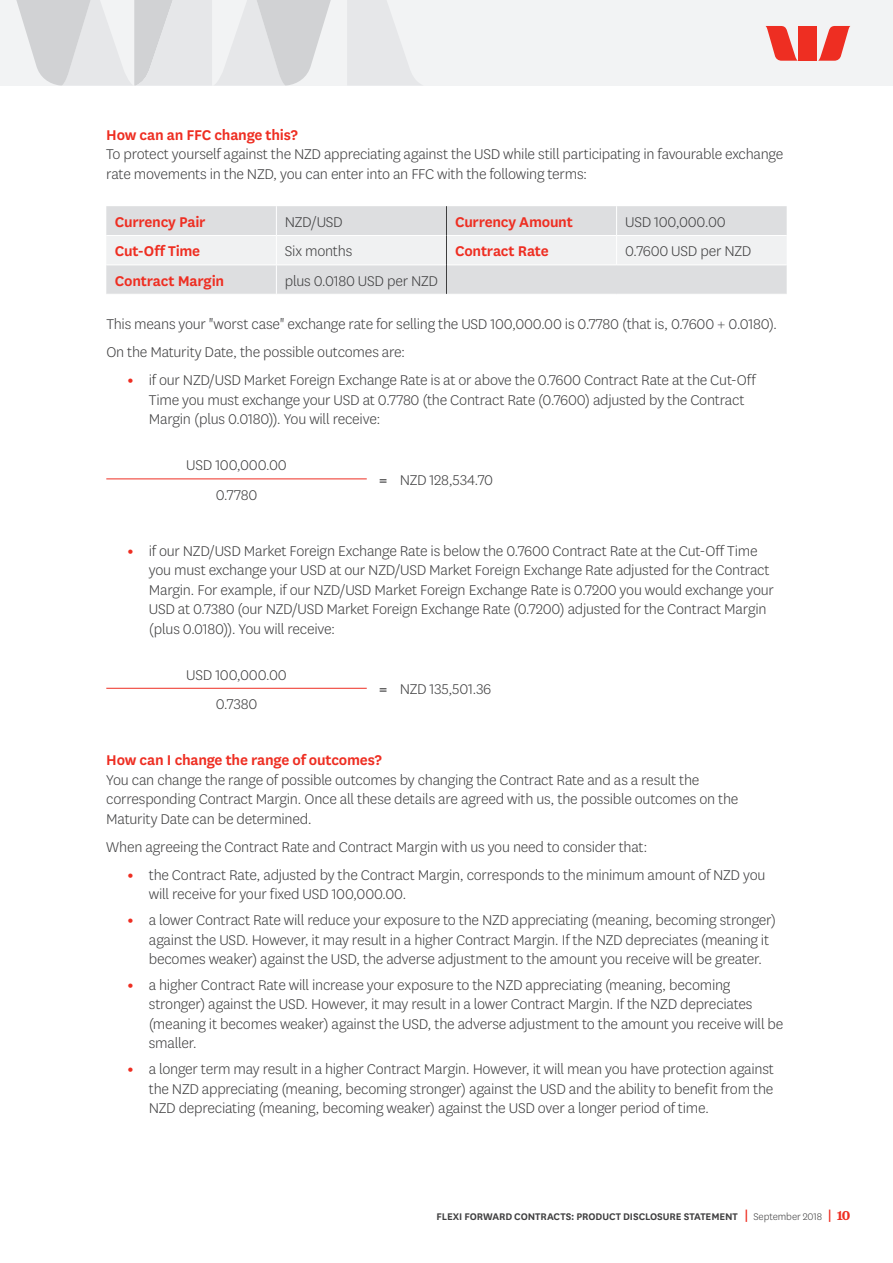
<style>
.page{position:relative;width:893px;height:1263px;background:#fff}
.page>*{position:absolute;margin:0;border:0;box-sizing:border-box;transform-origin:0 0}
.t1{font:300 16.5px/19.5px "National LF";letter-spacing:-.015em;color:#3e3e3f}
.t2{font:600 16.5px "National LF";letter-spacing:-.015em;color:#ee2e22}
.t3{font:600 11.25px "National LF";letter-spacing:-.005em;color:#3e3e3f}
.s1{font-weight:800;color:#ee2e22}
.s2{font-weight:600}
.s3{font-family:"Tiempos Text";font-size:13.5px;color:#ee2e22}
.s4{font-weight:300}
.s5{font-family:"Tiempos Text";font-size:12.75px;color:#ee2e22}
</style>
<div class="page">
<div style="left:0;top:0;width:893px;height:86px;background:#f2f3f4"></div>
<svg style="left:16px;top:0;width:405px;height:86px"></svg>
<svg style="left:818px;top:26px;width:32px;height:35px"></svg>
<svg style="left:765px;top:26px;width:33px;height:35px"></svg>
<div style="left:799px;top:26px;width:18px;height:35px;background:#ee2e22"></div>
<svg style="left:106px;top:206px;width:681px;height:88px"></svg>
<hr style="left:106px;top:478px;width:261px;height:1px;background:#ee2e22">
<hr style="left:106px;top:688px;width:261px;height:1px;background:#ee2e22">
<p class="t2" style="left:106px;top:123px;width:193px">How can an FFC change this?</p>
<p class="t1" style="left:106px;top:144px;width:679px">To protect yourself against the NZD appreciating against the USD while still participating in favourable exchange rate movements in the NZD, you can enter into an FFC with the following terms:</p>
<p class="t2" style="left:115px;top:211px;width:92px">Currency Pair</p>
<p class="t1" style="left:285px;top:212px;width:59px">NZD/USD</p>
<p class="t2" style="left:455px;top:211px;width:119px">Currency Amount</p>
<p class="t1" style="left:625px;top:212px;width:102px">USD 100,000.00</p>
<p class="t2" style="left:115px;top:240px;width:87px">Cut-Off Time</p>
<p class="t1" style="left:285px;top:241px;width:69px">Six months</p>
<p class="t2" style="left:455px;top:240px;width:95px">Contract Rate</p>
<p class="t1" style="left:625px;top:241px;width:128px">0.7600 USD per NZD</p>
<p class="t2" style="left:115px;top:269px;width:111px">Contract Margin</p>
<p class="t1" style="left:285px;top:270px;width:155px">plus 0.0180 USD per NZD</p>
<p class="t1" style="left:106px;top:310px;width:672px;line-height:28px">This means your "worst case" exchange rate for selling the USD 100,000.00 is 0.7780 (that is, 0.7600 + 0.0180).<br>On the Maturity Date, the possible outcomes are:</p>
<p class="t1" style="left:149px;top:370px;width:608px;text-indent:-21px"><span class="s1">•</span> if our NZD/USD Market Foreign Exchange Rate is at or above the 0.7600 Contract Rate at the Cut-Off<br>Time you must exchange your USD at 0.7780 (the Contract Rate (0.7600) adjusted by the Contract<br>Margin (plus 0.0180)). You will receive:</p>
<p class="t1" style="left:186px;top:455px;width:102px">USD 100,000.00</p>
<p class="t1" style="left:379px;top:470px;width:115px"><span class="s2">=</span> NZD 128,534.70</p>
<p class="t1" style="left:216px;top:484px;width:43px">0.7780</p>
<p class="t1" style="left:149px;top:540px;width:627px;text-indent:-21px"><span class="s1">•</span> if our NZD/USD Market Foreign Exchange Rate is below the 0.7600 Contract Rate at the Cut-Off Time you must exchange your USD at our NZD/USD Market Foreign Exchange Rate adjusted for the Contract Margin. For example, if our NZD/USD Market Foreign Exchange Rate is 0.7200 you would exchange your USD at 0.7380 (our NZD/USD Market Foreign Exchange Rate (0.7200) adjusted for the Contract Margin (plus 0.0180)). You will receive:</p>
<p class="t1" style="left:186px;top:664px;width:102px">USD 100,000.00</p>
<p class="t1" style="left:379px;top:679px;width:114px"><span class="s2">=</span> NZD 135,501.36</p>
<p class="t1" style="left:216px;top:694px;width:43px">0.7380</p>
<p class="t2" style="left:106px;top:749px;width:277px">How can I change the range of outcomes?</p>
<p class="t1" style="left:106px;top:769px;width:634px">You can change the range of possible outcomes by changing the Contract Rate and as a result the corresponding Contract Margin. Once all these details are agreed with us, the possible outcomes on the<br>Maturity Date can be determined.</p>
<p class="t1" style="left:106px;top:836px;width:543px">When agreeing the Contract Rate and Contract Margin with us you need to consider that:</p>
<p class="t1" style="left:149px;top:864px;width:618px;text-indent:-21px"><span class="s1">•</span> the Contract Rate, adjusted by the Contract Margin, corresponds to the minimum amount of NZD you will receive for your fixed USD 100,000.00.</p>
<p class="t1" style="left:149px;top:910px;width:629px;text-indent:-21px"><span class="s1">•</span> a lower Contract Rate will reduce your exposure to the NZD appreciating (meaning, becoming stronger) against the USD. However, it may result in a higher Contract Margin. If the NZD depreciates (meaning it becomes weaker) against the USD, the adverse adjustment to the amount you receive will be greater.</p>
<p class="t1" style="left:149px;top:975px;width:636px;text-indent:-21px"><span class="s1">•</span> a higher Contract Rate will increase your exposure to the NZD appreciating (meaning, becoming stronger) against the USD. However, it may result in a lower Contract Margin. If the NZD depreciates (meaning it becomes weaker) against the USD, the adverse adjustment to the amount you receive will be smaller.</p>
<p class="t1" style="left:149px;top:1059px;width:627px;text-align:justify;text-indent:-21px"><span class="s1">•</span> a longer term may result in a higher Contract Margin. However, it will mean you have protection against the NZD appreciating (meaning, becoming stronger) against the USD and the ability to benefit from the NZD depreciating (meaning, becoming weaker) against the USD over a longer period of time.</p>
<p class="t3" style="left:437px;top:1209px;width:415px">FLEXI FORWARD CONTRACTS: PRODUCT DISCLOSURE STATEMENT <span class="s3">|</span> <span class="s4">September 2018</span> <span class="s3">|</span> <span class="s5">10</span></p>
</div>
